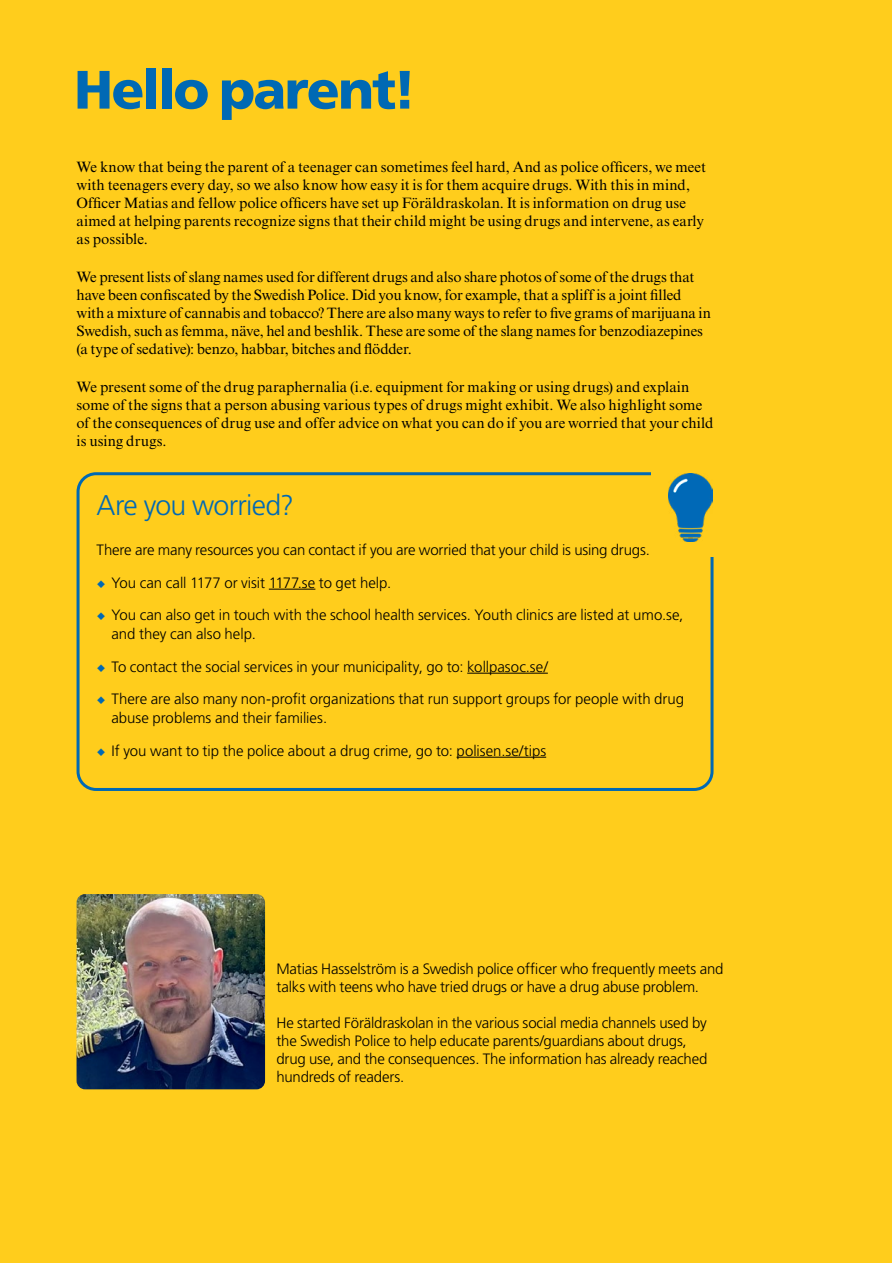
<style>
.page{position:relative;width:893px;height:1263px;background:#fff}
.page>*{position:absolute;margin:0;border:0;box-sizing:border-box;transform-origin:0 0}
.H1_Rubrik_omslag_fet{font:900 54px "Hqhsdd Frutiger LT Std";letter-spacing:-.035em;color:#0069b4}
.H2_Rubrik_faktaruta{font:300 28.5px "Llgbtf Frutiger LT Std";letter-spacing:-.025em;color:#0069b4}
.P_Brödtext{font:15px/18px "Mjhprj Times New Roman MT Std";color:#000}
.P_Brödtext_Fakta_bil{font:300 15px/18px "Llgbtf Frutiger LT Std";letter-spacing:-.005em;color:#000}
</style>
<div class="page">
<div style="left:0;top:0;width:892px;height:1263px;background:#ffcd1c"></div>
<hr style="left:269px;top:589px;width:46px;height:1px;background:#000">
<hr style="left:467px;top:673px;width:81px;height:1px;background:#000">
<hr style="left:457px;top:757px;width:89px;height:1px;background:#000">
<div style="left:77px;top:472px;width:636px;height:319px;border:3px solid #0069b4;border-radius:18px"></div>
<img style="left:77px;top:894px;width:188px;height:195px">
<div style="left:651px;top:463px;width:73px;height:94px;background:#ffcd1c"></div>
<img style="left:669px;top:473px;width:44px;height:68px">
<h1 class="H1_Rubrik_omslag_fet" style="left:74px;top:57px;width:344px">Hello parent!</h1>
<p class="P_Brödtext" style="left:77px;top:158px;width:631px">We know that being the parent of a teenager can sometimes feel hard, And as police officers, we meet with teenagers every day, so we also know how easy it is for them acquire drugs. With this in mind, Officer Matias and fellow police officers have set up Föräldraskolan. It is information on drug use aimed at helping parents recognize signs that their child might be using drugs and intervene, as early as possible.</p>
<p class="P_Brödtext" style="left:77px;top:268px;width:636px">We present lists of slang names used for different drugs and also share photos of some of the drugs that have been confiscated by the Swedish Police. Did you know, for example, that a spliff is a joint filled with a mixture of cannabis and tobacco? There are also many ways to refer to five grams of marijuana in Swedish, such as femma, näve, hel and beshlik. These are some of the slang names for benzodiazepines (a type of sedative): benzo, habbar, bitches and flödder.</p>
<p class="P_Brödtext" style="left:77px;top:378px;width:638px">We present some of the drug paraphernalia (i.e. equipment for making or using drugs) and explain some of the signs that a person abusing various types of drugs might exhibit. We also highlight some of the consequences of drug use and offer advice on what you can do if you are worried that your child is using drugs.</p>
<h2 class="H2_Rubrik_faktaruta" style="left:97px;top:489px;width:199px">Are you worried?</h2>
<p class="P_Brödtext_Fakta_bil" style="left:97px;top:541px;width:555px">There are many resources you can contact if you are worried that your child is using drugs.</p>
<p class="P_Brödtext_Fakta_bil" style="left:111px;top:574px;width:281px">You can call 1177 or visit 1177.se to get help.</p>
<p class="P_Brödtext_Fakta_bil" style="left:111px;top:605px;width:573px;line-height:19.5px">You can also get in touch with the school health services. Youth clinics are listed at umo.se, and they can also help.</p>
<p class="P_Brödtext_Fakta_bil" style="left:111px;top:658px;width:438px">To contact the social services in your municipality, go to: kollpasoc.se/</p>
<p class="P_Brödtext_Fakta_bil" style="left:111px;top:689px;width:574px;line-height:19.5px">There are also many non-profit organizations that run support groups for people with drug abuse problems and their families.</p>
<p class="P_Brödtext_Fakta_bil" style="left:111px;top:742px;width:436px">If you want to tip the police about a drug crime, go to: polisen.se/tips</p>
<p class="P_Brödtext_Fakta_bil" style="left:276px;top:960px;width:449px">Matias Hasselström is a Swedish police officer who frequently meets and talks with teens who have tried drugs or have a drug abuse problem.</p>
<p class="P_Brödtext_Fakta_bil" style="left:276px;top:1014px;width:433px">He started Föräldraskolan in the various social media channels used by the Swedish Police to help educate parents/guardians about drugs, drug use, and the consequences. The information has already reached hundreds of readers.</p>
</div>
